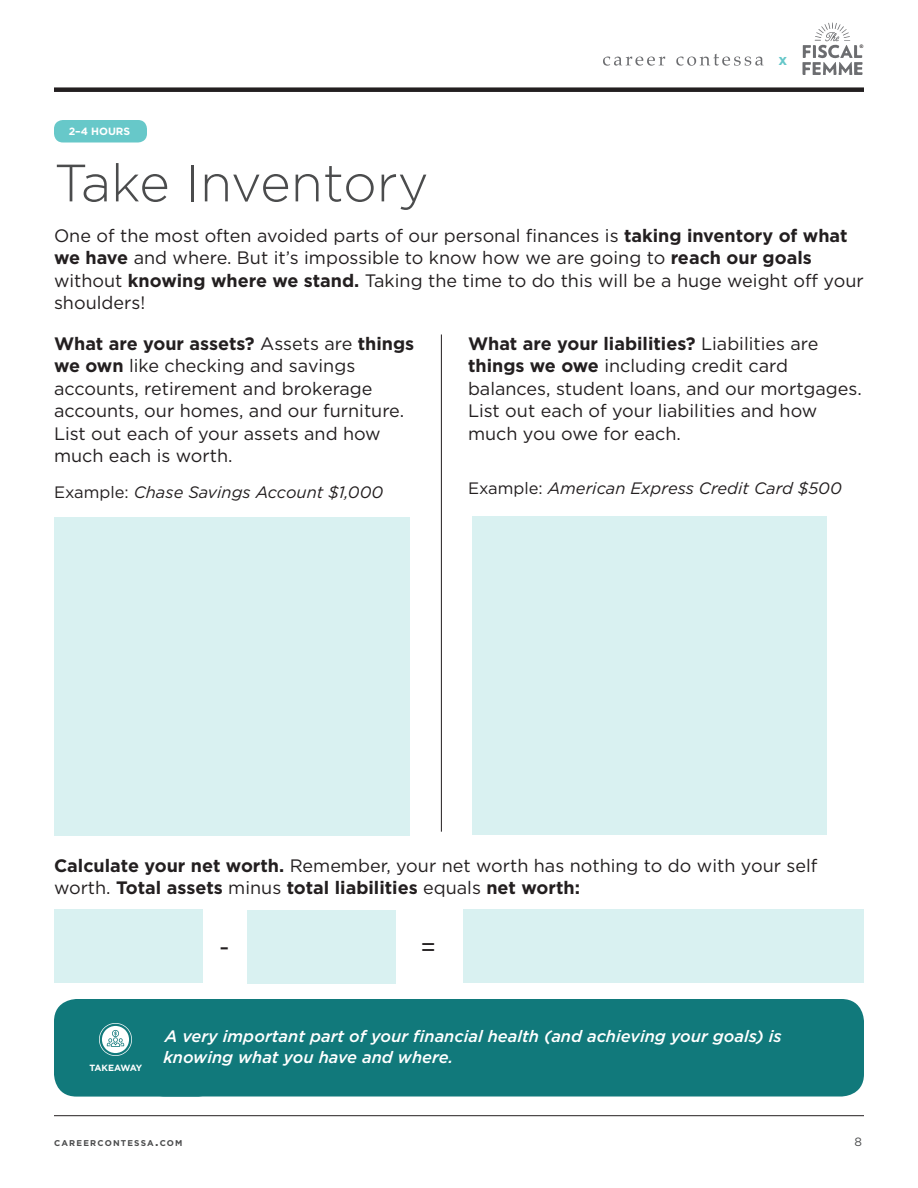
<style>
.page{position:relative;width:918px;height:1188px;background:#fff}
.page>*{position:absolute;margin:0;border:0;box-sizing:border-box;transform-origin:0 0}
.t1{font:300 52.5px "Gotham";color:#4b4c4d}
.t2{font:25.5px "Gotham";color:#231f20}
.t3{font:18px/22.5px "Gotham";color:#231f20}
.t4{font:700 18px "Gotham";color:#231f20}
.t5{font:italic 500 16.5px/21px "Gotham";color:#fff}
.t6{font:italic 16.5px "Gotham";color:#231f20}
.t7{font:700 15px "Gotham";color:#65c7c9}
.t8{font:12px "Gotham";color:#4b4c4d}
.t9{font:700 10.5px "Gotham";color:#fff}
.t10{font:700 9px "Gotham";letter-spacing:-.09em;color:#fff}
.t11{font:700 8.4px "Gotham";letter-spacing:.145em;color:#4b4c4d}
.t12{font:700 4.8px "Tw Cen";color:#231f20}
.s1{font-weight:700}
.s2{font-weight:400}
.s3{font-style:normal}
.s4{font-size:12px}
</style>
<div class="page">
<hr style="left:54px;top:1115px;width:810px;height:1px;background:#231f20">
<div style="left:54px;top:87px;width:810px;height:5px;background:#231f20"></div>
<svg style="left:603px;top:57px;width:62px;height:9px"></svg>
<svg style="left:676px;top:54px;width:88px;height:12px"></svg>
<svg style="left:802px;top:22px;width:61px;height:53px"></svg>
<div style="left:54px;top:999px;width:166px;height:98px;background:#11797b;border-radius:22px"></div>
<svg style="left:99px;top:1023px;width:33px;height:33px"></svg>
<div style="left:54px;top:517px;width:355px;height:319px;background:#d9f1f1"></div>
<div style="left:472px;top:516px;width:354px;height:318px;background:#d9f1f1"></div>
<div style="left:54px;top:909px;width:148px;height:73px;background:#d9f1f1"></div>
<div style="left:54px;top:120px;width:93px;height:22px;background:#67c8c9;border-radius:9px"></div>
<div style="left:142px;top:999px;width:722px;height:97px;background:#11797b;border-radius:22px"></div>
<hr style="left:441px;top:334px;width:1px;height:498px;background:#231f20">
<div style="left:464px;top:909px;width:400px;height:73px;background:#d9f1f1"></div>
<div style="left:248px;top:910px;width:148px;height:74px;background:#d9f1f1"></div>
<p class="t9" style="left:69px;top:125px;width:63px">2–4 HOURS</p>
<p class="t7" style="left:778px;top:51px;width:10px">x</p>
<p class="t12" style="left:860px;top:44px;width:5px">®</p>
<p class="t1" style="left:54px;top:154px;width:376px">Take Inventory</p>
<p class="t3" style="left:54px;top:224px;width:811px">One of the most often avoided parts of our personal finances is <span class="s1">taking inventory of what we have</span> and where. But it’s impossible to know how we are going to <span class="s1">reach our goals </span>without <span class="s1">knowing where we stand.</span> Taking the time to do this will be a huge weight off your shoulders!</p>
<p class="t4" style="left:54px;top:333px;width:362px">What are your assets? <span class="s2">Assets are</span> things</p>
<p class="t3" style="left:54px;top:354px;width:303px"><span class="s1">we own</span> like checking and savings</p>
<p class="t3" style="left:54px;top:377px;width:320px">accounts, retirement and brokerage</p>
<p class="t3" style="left:54px;top:399px;width:352px">accounts, our homes, and our furniture.</p>
<p class="t3" style="left:54px;top:422px;width:328px">List out each of your assets and how</p>
<p class="t3" style="left:54px;top:444px;width:180px">much each is worth.</p>
<p class="t6" style="left:54px;top:483px;width:331px"><span class="s3">Example:</span> Chase Savings Account $1,000</p>
<p class="t3" style="left:468px;top:332px;width:395px"><span class="s1">What are your liabilities?</span> Liabilities are <span class="s1">things we owe</span> including credit card balances, student loans, and our mortgages.<br>List out each of your liabilities and how much you owe for each.</p>
<p class="t6" style="left:468px;top:479px;width:375px"><span class="s3">Example:</span> American Express Credit Card $500</p>
<p class="t3" style="left:54px;top:854px;width:765px"><span class="s1">Calculate your net worth.</span> Remember, your net worth has nothing to do with your self worth. <span class="s1">Total assets</span> minus <span class="s1">total liabilities</span> equals <span class="s1">net worth:</span></p>
<p class="t2" style="left:219px;top:933px;width:12px">-</p>
<p class="t2" style="left:420px;top:933px;width:18px">=</p>
<p class="t10" style="left:89px;top:1063px;width:54px">TAKEAWAY</p>
<p class="t5" style="left:163px;top:1026px;width:620px">A very important part of your financial health (and achieving your goals) is knowing what you have and where.</p>
<p class="t11" style="left:54px;top:1138px;width:130px">CAREERCONTESSA<span class="s4">.</span>COM</p>
<p class="t8" style="left:855px;top:1135px;width:9px">8</p>
</div>
